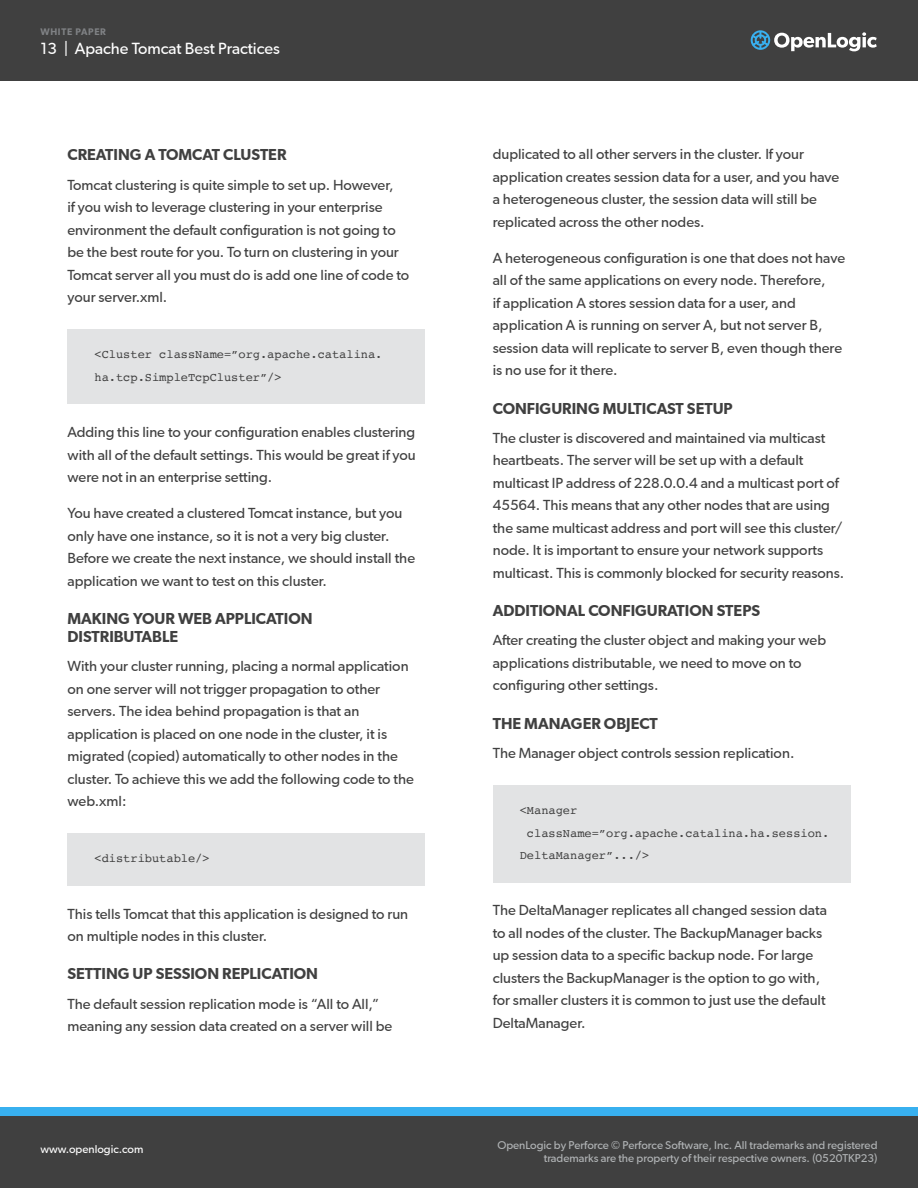
<style>
.page{position:relative;width:918px;height:1188px;background:#fff}
.page>*{position:absolute;margin:0;border:0;box-sizing:border-box;transform-origin:0 0}
.t1{font:600 15px/18px "Gibson";color:#404040}
.t2{font:15px "Gibson";color:#fff}
.t3{font:13.5px/22.5px "Gibson";color:#404040}
.t4{font:12px/22.5px "Courier";color:#404040}
.t5{font:10.5px/13.5px "Gibson";color:#b1b4b6;text-align:right}
.t6{font:10.5px "Gibson";color:#fff}
.t7{font:600 9px "Gibson";letter-spacing:.075em;color:#808285}
</style>
<div class="page">
<div style="left:0;top:0;width:918px;height:81px;background:#404040"></div>
<div style="left:0;top:1115px;width:918px;height:73px;background:#404040"></div>
<div style="left:0;top:1107px;width:918px;height:8px;background:#38b0ef"></div>
<svg style="left:751px;top:30px;width:126px;height:21px"></svg>
<div style="left:68px;top:329px;width:357px;height:75px;background:#e2e3e4"></div>
<div style="left:68px;top:833px;width:357px;height:53px;background:#e2e3e4"></div>
<div style="left:493px;top:785px;width:357px;height:97px;background:#e2e3e4"></div>
<p class="t7" style="left:40px;top:26px;width:67px">WHITE PAPER</p>
<p class="t2" style="left:40px;top:39px;width:241px">13 | Apache Tomcat Best Practices</p>
<p class="t1" style="left:68px;top:146px;width:221px">CREATING A TOMCAT CLUSTER</p>
<p class="t3" style="left:68px;top:173px;width:343px">Tomcat clustering is quite simple to set up. However,<br>if you wish to leverage clustering in your enterprise environment the default configuration is not going to be the best route for you. To turn on clustering in your Tomcat server all you must do is add one line of code to your server.xml.</p>
<p class="t4" style="left:94px;top:343px;width:290px">&lt;Cluster className=”org.apache.catalina. ha.tcp.SimpleTcpCluster”/&gt;</p>
<p class="t3" style="left:68px;top:421px;width:350px;text-align:justify">Adding this line to your configuration enables clustering with all of the default settings. This would be great if you were not in an enterprise setting.</p>
<p class="t3" style="left:68px;top:502px;width:349px">You have created a clustered Tomcat instance, but you only have one instance, so it is not a very big cluster.<br>Before we create the next instance, we should install the application we want to test on this cluster.</p>
<p class="t1" style="left:68px;top:609px;width:247px">MAKING YOUR WEB APPLICATION<br>DISTRIBUTABLE</p>
<p class="t3" style="left:68px;top:655px;width:348px">With your cluster running, placing a normal application on one server will not trigger propagation to other servers. The idea behind propagation is that an application is placed on one node in the cluster, it is migrated (copied) automatically to other nodes in the cluster. To achieve this we add the following code to the web.xml:</p>
<p class="t4" style="left:94px;top:847px;width:117px">&lt;distributable/&gt;</p>
<p class="t3" style="left:68px;top:902px;width:342px">This tells Tomcat that this application is designed to run on multiple nodes in this cluster.</p>
<p class="t1" style="left:68px;top:965px;width:252px">SETTING UP SESSION REPLICATION</p>
<p class="t3" style="left:68px;top:992px;width:326px">The default session replication mode is “All to All,” meaning any session data created on a server will be</p>
<p class="t3" style="left:493px;top:143px;width:348px">duplicated to all other servers in the cluster. If your application creates session data for a user, and you have a heterogeneous cluster, the session data will still be replicated across the other nodes.</p>
<p class="t3" style="left:493px;top:246px;width:354px">A heterogeneous configuration is one that does not have all of the same applications on every node. Therefore,<br>if application A stores session data for a user, and application A is running on server A, but not server B, session data will replicate to server B, even though there is no use for it there.</p>
<p class="t1" style="left:493px;top:399px;width:241px">CONFIGURING MULTICAST SETUP</p>
<p class="t3" style="left:493px;top:426px;width:353px">The cluster is discovered and maintained via multicast heartbeats. The server will be set up with a default multicast IP address of 228.0.0.4 and a multicast port of 45564. This means that any other nodes that are using the same multicast address and port will see this cluster/ node. It is important to ensure your network supports multicast. This is commonly blocked for security reasons.</p>
<p class="t1" style="left:493px;top:601px;width:269px">ADDITIONAL CONFIGURATION STEPS</p>
<p class="t3" style="left:493px;top:629px;width:335px">After creating the cluster object and making your web applications distributable, we need to move on to configuring other settings.</p>
<p class="t1" style="left:493px;top:714px;width:167px">THE MANAGER OBJECT</p>
<p class="t3" style="left:493px;top:741px;width:303px">The Manager object controls session replication.</p>
<p class="t4" style="left:520px;top:799px;width:59px">&lt;Manager</p>
<p class="t4" style="left:527px;top:821px;width:304px">className=”org.apache.catalina.ha.session.</p>
<p class="t4" style="left:520px;top:844px;width:131px">DeltaManager”.../&gt;</p>
<p class="t3" style="left:493px;top:899px;width:336px">The DeltaManager replicates all changed session data to all nodes of the cluster. The BackupManager backs up session data to a specific backup node. For large clusters the BackupManager is the option to go with, for smaller clusters it is common to just use the default DeltaManager.</p>
<p class="t6" style="left:40px;top:1142px;width:104px">www.openlogic.com</p>
<p class="t5" style="left:497px;top:1138px;width:382px">OpenLogic by Perforce © Perforce Software, Inc. All trademarks and registered trademarks are the property of their respective owners. (0520TKP23)</p>
</div>
